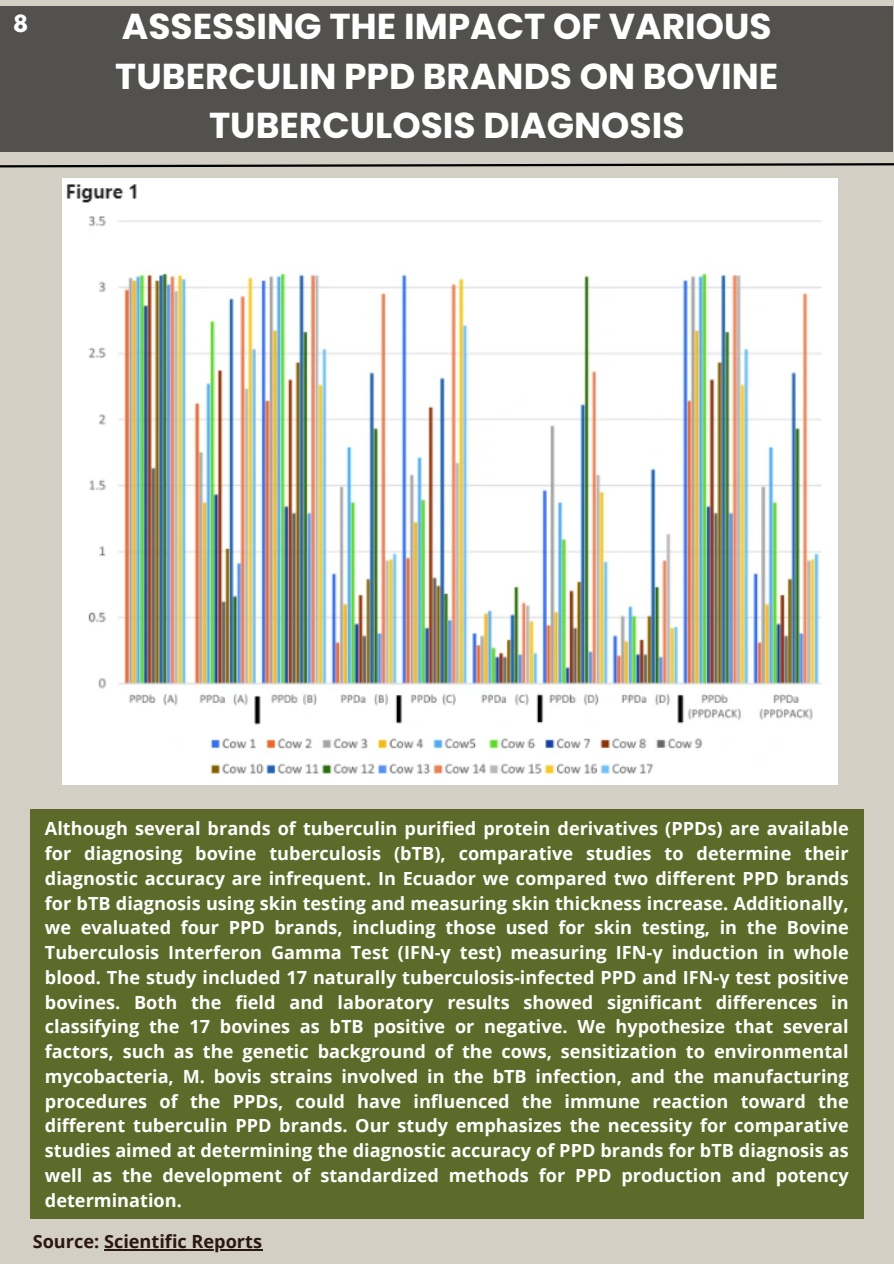
<style>
.page{position:relative;width:894px;height:1264px;background:#fff}
.page>*{position:absolute;margin:0;border:0;box-sizing:border-box;transform-origin:0 0}
.t1{font:700 36px/49.5px "Poppins";color:#fff;text-align:center}
.t2{font:700 21px "League Spartan";color:#fff}
.t3{font:700 18.15px/24.8px "Open Sans";color:#fff;text-align:justify}
.t4{font:700 18.15px "Open Sans";color:#29180e}
</style>
<div class="page">
<div style="left:0;top:0;width:893px;height:1263px;background:#d3cfc5"></div>
<svg style="left:0;top:163px;width:893px;height:5px"></svg>
<img style="left:62px;top:179px;width:774px;height:605px">
<div style="left:30px;top:809px;width:832px;height:410px;background:#5c6b29"></div>
<div style="left:0;top:7px;width:893px;height:145px;background:#52514d"></div>
<hr style="left:104px;top:1248px;width:158px;height:1px;background:#29180e">
<p class="t2" style="left:14px;top:13px;width:16px">8</p>
<h1 class="t1" style="left:115px;top:2px;width:664px">ASSESSING THE IMPACT OF VARIOUS<br>TUBERCULIN PPD BRANDS ON BOVINE<br>TUBERCULOSIS DIAGNOSIS</h1>
<p class="t3" style="left:45px;top:815px;width:805px">Although several brands of tuberculin purified protein derivatives (PPDs) are available for diagnosing bovine tuberculosis (bTB), comparative studies to determine their diagnostic accuracy are infrequent. In Ecuador we compared two different PPD brands for bTB diagnosis using skin testing and measuring skin thickness increase. Additionally, we evaluated four PPD brands, including those used for skin testing, in the Bovine Tuberculosis Interferon Gamma Test (IFN-γ test) measuring IFN-γ induction in whole blood. The study included 17 naturally tuberculosis-infected PPD and IFN-γ test positive bovines. Both the field and laboratory results showed significant differences in classifying the 17 bovines as bTB positive or negative. We hypothesize that several factors, such as the genetic background of the cows, sensitization to environmental mycobacteria, M. bovis strains involved in the bTB infection, and the manufacturing procedures of the PPDs, could have influenced the immune reaction toward the different tuberculin PPD brands. Our study emphasizes the necessity for comparative studies aimed at determining the diagnostic accuracy of PPD brands for bTB diagnosis as well as the development of standardized methods for PPD production and potency determination.</p>
<p class="t4" style="left:33px;top:1228px;width:231px">Source: Scientific Reports</p>
</div>
